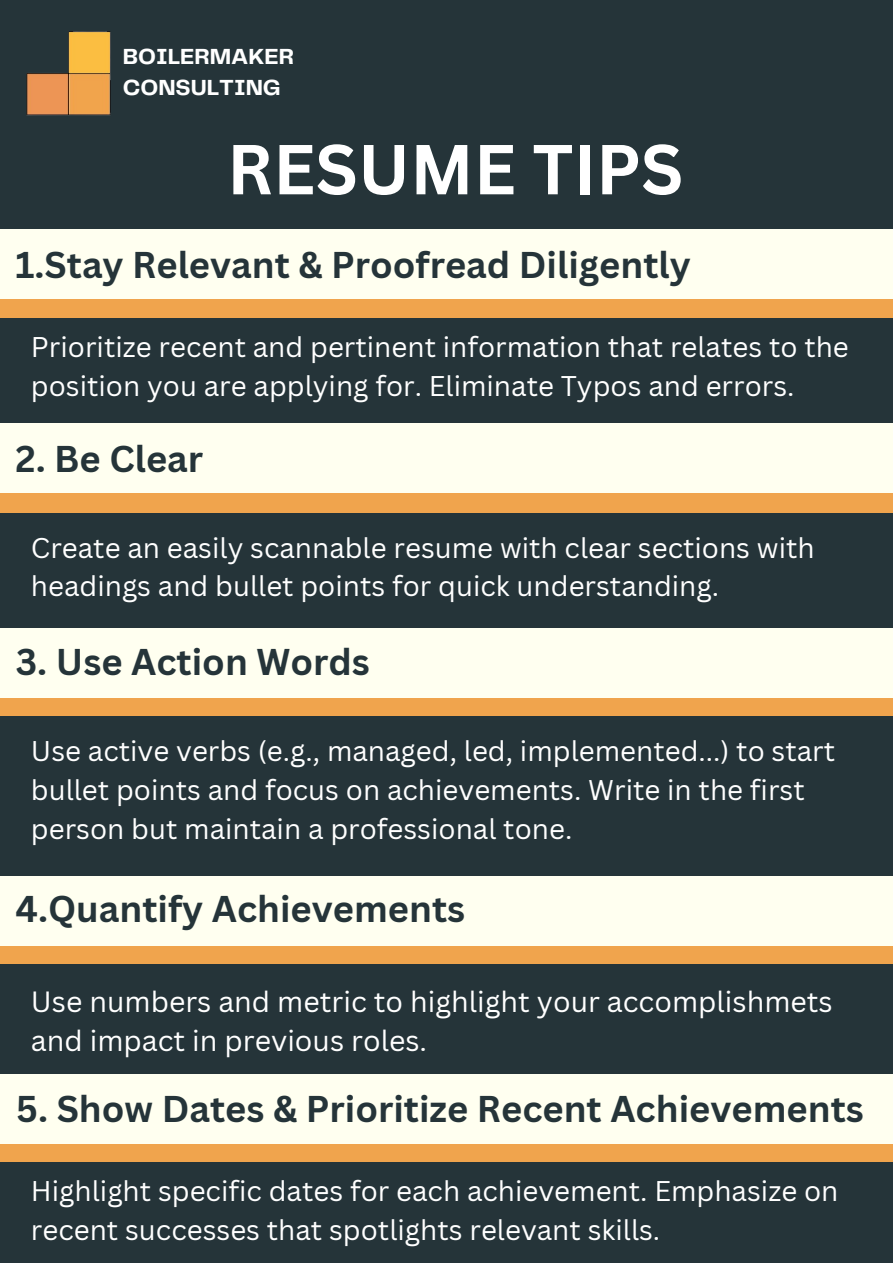
<style>
.page{position:relative;width:893px;height:1263px;background:#253439}
.page>*{position:absolute;margin:0;border:0;box-sizing:border-box;transform-origin:0 0}
.t1{font:700 69.07px "Canva Sans";color:#fff}
.t2{font:700 36.3px "Canva Sans";color:#253439}
.t3{font:28.5px/39.4px "Canva Sans";color:#fff}
.t4{font:27.75px/38.8px "Canva Sans";color:#fff}
.t5{font:700 22.73px "Telegraf";color:#fff}
</style>
<div class="page">
<img style="left:26px;top:31px;width:85px;height:85px">
<div style="left:0;top:230px;width:893px;height:88px;background:#f0a44d"></div>
<div style="left:0;top:230px;width:893px;height:69px;background:#fffff0"></div>
<div style="left:0;top:876px;width:893px;height:88px;background:#f0a44d"></div>
<div style="left:0;top:628px;width:893px;height:88px;background:#f0a44d"></div>
<div style="left:0;top:425px;width:893px;height:88px;background:#f0a44d"></div>
<div style="left:0;top:628px;width:893px;height:69px;background:#fffff0"></div>
<div style="left:0;top:423px;width:893px;height:69px;background:#fffff0"></div>
<div style="left:0;top:876px;width:893px;height:69px;background:#fffff0"></div>
<div style="left:0;top:1074px;width:893px;height:88px;background:#f0a44d"></div>
<div style="left:0;top:1074px;width:893px;height:69px;background:#fffff0"></div>
<p class="t5" style="left:123px;top:47px;width:173px">BOILERMAKER</p>
<p class="t5" style="left:123px;top:78px;width:159px">CONSULTING</p>
<p class="t1" style="left:227px;top:121px;width:458px">RESUME TIPS</p>
<p class="t2" style="left:15px;top:240px;width:677px">1.Stay Relevant &amp; Proofread Diligently</p>
<p class="t4" style="left:31px;top:327px;width:819px">Prioritize recent and pertinent information that relates to the position you are applying for. Eliminate Typos and errors.</p>
<p class="t2" style="left:15px;top:433px;width:189px">2. Be Clear</p>
<p class="t4" style="left:31px;top:527px;width:785px">Create an easily scannable resume with clear sections with headings and bullet points for quick understanding.</p>
<p class="t2" style="left:16px;top:636px;width:355px">3. Use Action Words</p>
<p class="t4" style="left:31px;top:731px;width:806px">Use active verbs (e.g., managed, led, implemented...) to start bullet points and focus on achievements. Write in the first person but maintain a professional tone.</p>
<p class="t2" style="left:15px;top:883px;width:451px">4.Quantify Achievements</p>
<p class="t3" style="left:31px;top:981px;width:803px">Use numbers and metric to highlight your accomplishmets and impact in previous roles.</p>
<p class="t2" style="left:16px;top:1083px;width:849px">5. Show Dates &amp; Prioritize Recent Achievements</p>
<p class="t4" style="left:31px;top:1170px;width:809px">Highlight specific dates for each achievement. Emphasize on recent successes that spotlights relevant skills.</p>
</div>
